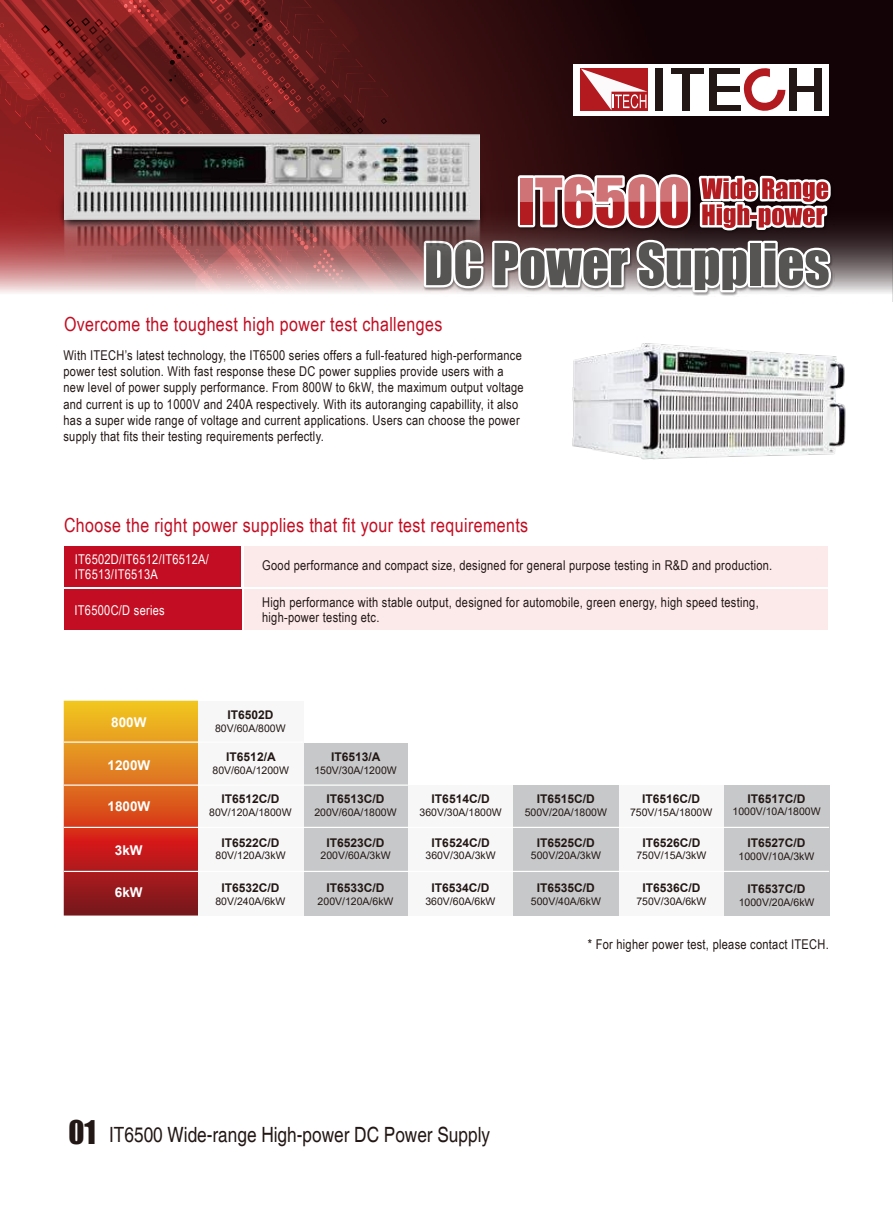
<style>
.page{position:relative;width:893px;height:1212px;background:#fff}
.page>*{position:absolute;margin:0;border:0;box-sizing:border-box;transform-origin:0 0}
.t1{font:condensed 21px "Helvetica";color:#221714}
.t2{font:19.5px "Arial Narrow";letter-spacing:.02em;color:#c30d22}
.t3{font:13.5px/16.2px "Arial Narrow";letter-spacing:.02em;color:#221714}
.t4{font:13.5px/15px "Arial Narrow";letter-spacing:.02em;color:#fff}
.t5{font:700 13.5px "Arial";color:#fff}
.t6{font:700 12px "Arial";color:#221714}
.t7{font:10.5px "Arial";color:#221714}
.s1{font-family:"Impact";font-stretch:normal;font-size:30px}
</style>
<div class="page">
<img style="left:483px;top:0;width:410px;height:170px">
<img style="left:483px;top:170px;width:410px;height:132px">
<div style="left:573px;top:64px;width:256px;height:51px;background:#fff"></div>
<div style="left:709px;top:68px;width:31px;height:6px;background:#221714"></div>
<div style="left:580px;top:68px;width:68px;height:43px;background:#b31a20"></div>
<svg style="left:581px;top:69px;width:66px;height:41px"></svg>
<div style="left:655px;top:68px;width:8px;height:43px;background:#221714"></div>
<div style="left:671px;top:68px;width:32px;height:6px;background:#221714"></div>
<div style="left:682px;top:73px;width:8px;height:38px;background:#221714"></div>
<div style="left:710px;top:86px;width:29px;height:5px;background:#221714"></div>
<div style="left:710px;top:105px;width:30px;height:6px;background:#221714"></div>
<div style="left:709px;top:68px;width:8px;height:43px;background:#221714"></div>
<svg style="left:740px;top:68px;width:46px;height:43px"></svg>
<div style="left:789px;top:69px;width:8px;height:42px;background:#221714"></div>
<div style="left:797px;top:86px;width:17px;height:5px;background:#221714"></div>
<div style="left:814px;top:69px;width:8px;height:42px;background:#221714"></div>
<div style="left:619px;top:785px;width:105px;height:130px;background:#f7f7f7"></div>
<div style="left:724px;top:785px;width:105px;height:130px;background:#c7c8c9"></div>
<div style="left:408px;top:785px;width:105px;height:130px;background:#f7f7f7"></div>
<div style="left:303px;top:743px;width:105px;height:172px;background:#c7c8c9"></div>
<div style="left:513px;top:785px;width:106px;height:130px;background:#c7c8c9"></div>
<div style="left:198px;top:701px;width:105px;height:214px;background:#f7f7f7"></div>
<img style="left:64px;top:701px;width:134px;height:214px">
<hr style="left:64px;top:871px;width:765px;height:1px;background:#fff">
<hr style="left:64px;top:827px;width:765px;height:1px;background:#fff">
<hr style="left:64px;top:784px;width:344px;height:2px;background:#fff">
<hr style="left:64px;top:741px;width:239px;height:2px;background:#fff">
<img style="left:539px;top:287px;width:339px;height:173px">
<img style="left:483px;top:238px;width:352px;height:58px">
<div style="left:748px;top:241px;width:15px;height:46px;background:#fff;border-radius:2px"></div>
<svg style="left:0;top:0;width:483px;height:294px"></svg>
<svg style="left:492px;top:241px;width:138px;height:47px"></svg>
<svg style="left:636px;top:240px;width:113px;height:52px"></svg>
<div style="left:750px;top:243px;width:11px;height:42px;background:#565554"></div>
<svg style="left:762px;top:241px;width:69px;height:47px"></svg>
<img style="left:697px;top:174px;width:137px;height:60px">
<svg style="left:699px;top:176px;width:132px;height:54px"></svg>
<img style="left:516px;top:173px;width:178px;height:59px">
<div style="left:518px;top:175px;width:17px;height:52px;background:#fff;border-radius:3px"></div>
<div style="left:520px;top:178px;width:13px;height:47px;background:#b31d22"></div>
<div style="left:520px;top:178px;width:13px;height:24px;background:#cf7376"></div>
<svg style="left:533px;top:174px;width:157px;height:54px"></svg>
<div style="left:64px;top:546px;width:177px;height:40px;background:#c30d22"></div>
<div style="left:245px;top:546px;width:583px;height:40px;background:#fceaeb"></div>
<div style="left:64px;top:589px;width:177px;height:41px;background:#c30d22"></div>
<div style="left:245px;top:589px;width:583px;height:41px;background:#fceaeb"></div>
<img style="left:63px;top:231px;width:420px;height:59px">
<img style="left:56px;top:188px;width:430px;height:43px">
<img style="left:64px;top:135px;width:415px;height:85px">
<h2 class="t2" style="left:64px;top:317px;width:380px">Overcome the toughest high power test challenges</h2>
<p class="t3" style="left:63px;top:348px;width:462px">With ITECHís latest technology, the IT6500 series offers a full-featured high-performance power test solution. With fast response these DC power supplies provide users with a new level of power supply performance. From 800W to 6kW, the maximum output voltage and current is up to 1000V and 240A respectively. With its autoranging capabillity, it also has a super wide range of voltage and current applications. Users can choose the power supply that fits their testing requirements perfectly.</p>
<h2 class="t2" style="left:64px;top:518px;width:466px">Choose the right power supplies that fit your test requirements</h2>
<p class="t4" style="left:75px;top:553px;width:135px">IT6502D/IT6512/IT6512A/<br>IT6513/IT6513A</p>
<p class="t3" style="left:262px;top:558px;width:512px">Good performance and compact size, designed for general purpose testing in R&amp;D and production.</p>
<p class="t4" style="left:75px;top:603px;width:92px">IT6500C/D series</p>
<p class="t3" style="left:262px;top:596px;width:498px;line-height:15px">High performance with stable output, designed for automobile, green energy, high speed testing, high-power testing etc.</p>
<p class="t5" style="left:111px;top:714px;width:37px">800W</p>
<p class="t5" style="left:108px;top:757px;width:44px">1200W</p>
<p class="t5" style="left:108px;top:798px;width:44px">1800W</p>
<p class="t5" style="left:115px;top:842px;width:29px">3kW</p>
<p class="t5" style="left:115px;top:885px;width:29px">6kW</p>
<p class="t6" style="left:227px;top:708px;width:48px">IT6502D</p>
<p class="t7" style="left:215px;top:724px;width:72px">80V/60A/800W</p>
<p class="t6" style="left:226px;top:750px;width:51px">IT6512/A</p>
<p class="t7" style="left:213px;top:766px;width:78px">80V/60A/1200W</p>
<p class="t6" style="left:221px;top:792px;width:60px">IT6512C/D</p>
<p class="t7" style="left:209px;top:808px;width:84px">80V/120A/1800W</p>
<p class="t6" style="left:222px;top:835px;width:60px">IT6522C/D</p>
<p class="t7" style="left:216px;top:852px;width:72px">80V/120A/3kW</p>
<p class="t6" style="left:221px;top:881px;width:60px">IT6532C/D</p>
<p class="t7" style="left:215px;top:897px;width:72px">80V/240A/6kW</p>
<p class="t6" style="left:331px;top:750px;width:51px">IT6513/A</p>
<p class="t7" style="left:314px;top:766px;width:84px">150V/30A/1200W</p>
<p class="t6" style="left:327px;top:792px;width:60px">IT6513C/D</p>
<p class="t7" style="left:314px;top:808px;width:84px">200V/60A/1800W</p>
<p class="t6" style="left:327px;top:835px;width:60px">IT6523C/D</p>
<p class="t7" style="left:321px;top:852px;width:72px">200V/60A/3kW</p>
<p class="t6" style="left:327px;top:881px;width:60px">IT6533C/D</p>
<p class="t7" style="left:318px;top:897px;width:77px">200V/120A/6kW</p>
<p class="t6" style="left:432px;top:792px;width:60px">IT6514C/D</p>
<p class="t7" style="left:419px;top:808px;width:84px">360V/30A/1800W</p>
<p class="t6" style="left:432px;top:835px;width:60px">IT6524C/D</p>
<p class="t7" style="left:426px;top:852px;width:72px">360V/30A/3kW</p>
<p class="t6" style="left:431px;top:881px;width:60px">IT6534C/D</p>
<p class="t7" style="left:425px;top:897px;width:72px">360V/60A/6kW</p>
<p class="t6" style="left:537px;top:792px;width:60px">IT6515C/D</p>
<p class="t7" style="left:525px;top:808px;width:84px">500V/20A/1800W</p>
<p class="t6" style="left:537px;top:835px;width:60px">IT6525C/D</p>
<p class="t7" style="left:531px;top:852px;width:72px">500V/20A/3kW</p>
<p class="t6" style="left:537px;top:881px;width:60px">IT6535C/D</p>
<p class="t7" style="left:531px;top:897px;width:72px">500V/40A/6kW</p>
<p class="t6" style="left:642px;top:792px;width:60px">IT6516C/D</p>
<p class="t7" style="left:630px;top:808px;width:84px">750V/15A/1800W</p>
<p class="t6" style="left:642px;top:835px;width:60px">IT6526C/D</p>
<p class="t7" style="left:636px;top:852px;width:72px">750V/15A/3kW</p>
<p class="t6" style="left:642px;top:881px;width:60px">IT6536C/D</p>
<p class="t7" style="left:636px;top:897px;width:72px">750V/30A/6kW</p>
<p class="t6" style="left:748px;top:791px;width:60px">IT6517C/D</p>
<p class="t7" style="left:732px;top:808px;width:90px">1000V/10A/1800W</p>
<p class="t6" style="left:747px;top:836px;width:60px">IT6527C/D</p>
<p class="t7" style="left:739px;top:852px;width:77px">1000V/10A/3kW</p>
<p class="t6" style="left:748px;top:881px;width:60px">IT6537C/D</p>
<p class="t7" style="left:739px;top:898px;width:77px">1000V/20A/6kW</p>
<p class="t3" style="left:588px;top:937px;width:243px">* For higher power test, please contact ITECH.</p>
<h1 class="t1" style="left:68px;top:1126px;width:423px"><span class="s1">01</span> IT6500 Wide-range High-power DC Power Supply</h1>
</div>
